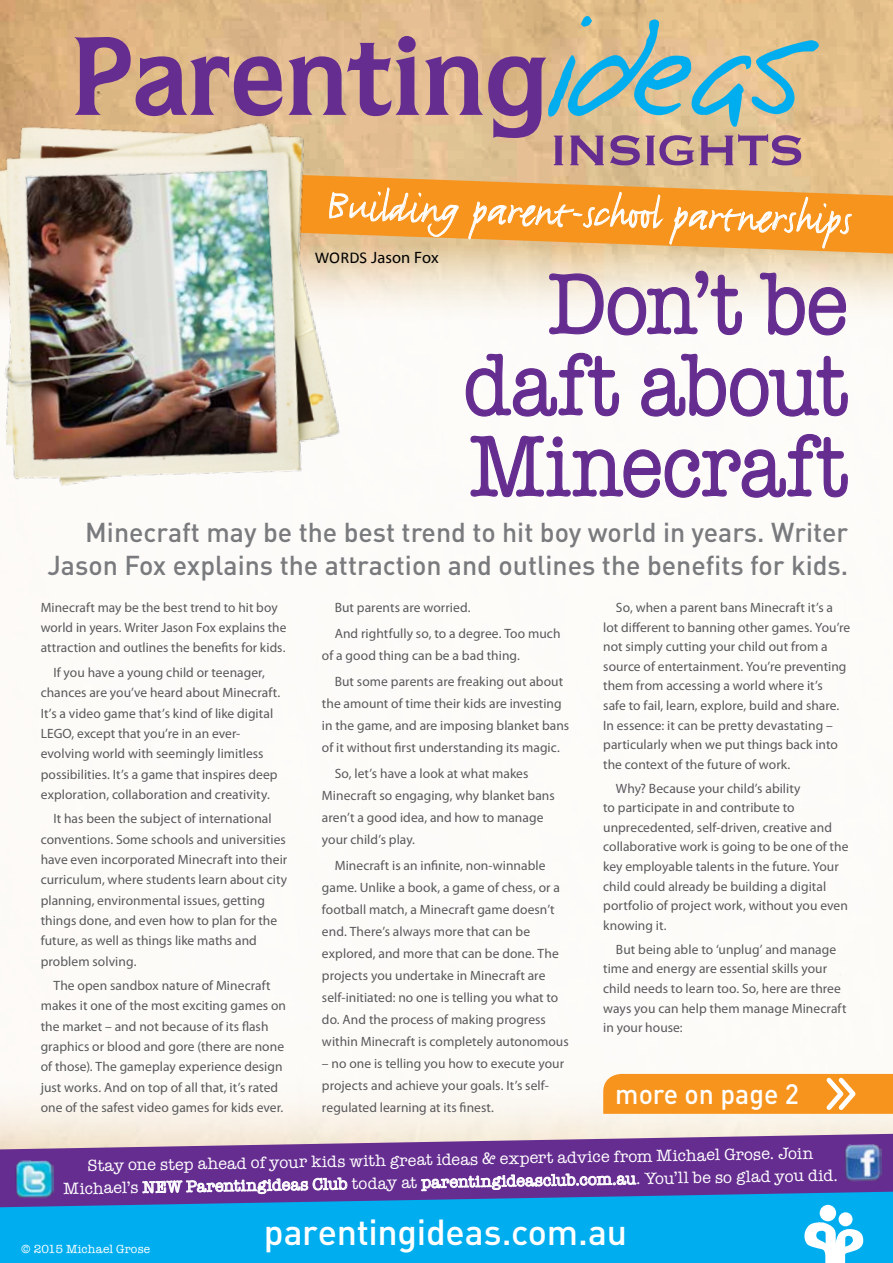
<style>
.page{position:relative;width:893px;height:1263px;background:#fff}
.page>*{position:absolute;margin:0;border:0;box-sizing:border-box;transform-origin:0 0}
.t1{font:88.5px/81.2px "American Typewriter";letter-spacing:-.01em;color:#662d91;text-align:justify;scale:.9 1}
.t2{font:56.4px "Copperplate";letter-spacing:-.05em;color:#662d91}
.t3{font:46.5px "Justlefthand";color:#fff}
.t4{font:500 35.7px "DIN";letter-spacing:-.01em;color:#fff}
.t5{font:500 27.75px "DIN";color:#fff;scale:.96 1}
.t6{font:500 27px/33px "DIN";color:#797a7d;text-align:right}
.t7{font:16.5px/22.5px "American Typewriter";color:#fff;text-align:center}
.t8{font:16.5px "Myriad Pro";color:#000}
.t9{font:13.5px/20.2px "Myriad Pro";letter-spacing:.005em;color:#58595b}
.t10{font:12px "American Typewriter";letter-spacing:.015em;color:#fff}
.s1{font-family:"Calibri"}
</style>
<div class="page">
<img style="left:0;top:0;width:893px;height:316px">
<svg style="left:74px;top:37px;width:208px;height:72px;background:#ac7e8b"></svg>
<svg style="left:288px;top:16px;width:531px;height:122px;background:#b8a899"></svg>
<svg style="left:344px;top:173px;width:549px;height:80px;background:#e7b674"></svg>
<svg style="left:344px;top:179px;width:115px;height:58px;background:#f7a13a"></svg>
<svg style="left:468px;top:182px;width:384px;height:66px;background:#f4a342"></svg>
<svg style="left:0;top:1073px;width:893px;height:190px;background:#7d9ec5"></svg>
<svg style="left:548px;top:270px;width:195px;height:66px"></svg>
<svg style="left:759px;top:272px;width:88px;height:64px"></svg>
<svg style="left:465px;top:352px;width:155px;height:65px"></svg>
<svg style="left:641px;top:353px;width:207px;height:64px"></svg>
<svg style="left:470px;top:433px;width:378px;height:65px"></svg>
<img style="left:0;top:109px;width:344px;height:377px">
<h2 class="t2" style="left:549px;top:113px;width:258px">INSIGHTS</h2>
<h3 class="t3" style="left:328px;top:177px;width:526px;rotate:2deg">Building parent-school partnerships</h3>
<p class="t8" style="left:315px;top:248px;width:126px"><span class="s1">WORDS</span> Jason Fox</p>
<h1 class="t1" style="left:463px;top:260px;width:429px;text-indent:85px">Don’t be daft about Minecraft</h1>
<h3 class="t6" style="left:47px;top:515px;width:802px">Minecraft may be the best trend to hit boy world in years. Writer<br>Jason Fox explains the attraction and outlines the benefits for kids.</h3>
<p class="t9" style="left:41px;top:597px;width:247px">Minecraft may be the best trend to hit boy world in years. Writer Jason Fox explains the attraction and outlines the benefits for kids.</p>
<p class="t9" style="left:41px;top:663px;width:241px;text-indent:13px">If you have a young child or teenager, chances are you’ve heard about Minecraft.<br>It’s a video game that’s kind of like digital LEGO, except that you’re in an ever&shy;evolving world with seemingly limitless possibilities. It’s a game that inspires deep exploration, collaboration and creativity.</p>
<p class="t9" style="left:41px;top:809px;width:248px;text-indent:13px">It has been the subject of international conventions. Some schools and universities have even incorporated Minecraft into their curriculum, where students learn about city planning, environmental issues, getting things done, and even how to plan for the future, as well as things like maths and problem solving.</p>
<p class="t9" style="left:41px;top:976px;width:247px;text-indent:13px">The open sandbox nature of Minecraft makes it one of the most exciting games on the market – and not because of its flash graphics or blood and gore (there are none of those). The gameplay experience design just works. And on top of all that, it’s rated one of the safest video games for kids ever.</p>
<p class="t9" style="left:335px;top:594px;width:227px;line-height:26.2px">But parents are worried.<br>And rightfully so, to a degree. Too much</p>
<p class="t9" style="left:335px;top:643px;width:230px;line-height:26.2px;text-indent:-13px">of a good thing can be a bad thing.<br>But some parents are freaking out about</p>
<p class="t9" style="left:322px;top:693px;width:249px;line-height:21.9px">the amount of time their kids are investing in the game, and are imposing blanket bans of it without first understanding its magic.</p>
<p class="t9" style="left:322px;top:763px;width:234px;line-height:21.9px;text-indent:13px">So, let’s have a look at what makes<br>Minecraft so engaging, why blanket bans aren’t a good idea, and how to manage your child’s play.</p>
<p class="t9" style="left:322px;top:855px;width:248px;line-height:21.9px;text-indent:13px">Minecraft is an infinite, non-winnable game. Unlike a book, a game of chess, or a football match, a Minecraft game doesn’t end. There’s always more that can be explored, and more that can be done. The projects you undertake in Minecraft are self-initiated: no one is telling you what to do. And the process of making progress within Minecraft is completely autonomous</p>
<p class="t9" style="left:322px;top:1053px;width:244px;line-height:21.9px">– no one is telling you how to execute your projects and achieve your goals. It’s self&shy;regulated learning at its finest.</p>
<p class="t9" style="left:603px;top:598px;width:249px;line-height:19.6px;text-indent:13px">So, when a parent bans Minecraft it’s a lot different to banning other games. You’re not simply cutting your child out from a source of entertainment. You’re preventing them from accessing a world where it’s<br>safe to fail, learn, explore, build and share.<br>In essence: it can be pretty devastating – particularly when we put things back into the context of the future of work.</p>
<p class="t9" style="left:603px;top:778px;width:247px;line-height:19.6px;text-indent:13px">Why? Because your child’s ability<br>to participate in and contribute to unprecedented, self-driven, creative and collaborative work is going to be one of the key employable talents in the future. Your child could already be building a digital portfolio of project work, without you even knowing it.</p>
<p class="t9" style="left:603px;top:940px;width:245px;line-height:19.6px;text-indent:13px">But being able to ‘unplug’ and manage time and energy are essential skills your child needs to learn too. So, here are three ways you can help them manage Minecraft in your house:</p>
<h3 class="t5" style="left:615px;top:1076px;width:193px">more on page 2</h3>
<p class="t7" style="left:63px;top:1154px;width:776px;rotate:-1deg">Stay one step ahead of your kids with great ideas &amp; expert advice from Michael Grose. Join<br>Michael’s NEW Parentingideas Club today at parentingideasclub.com.au. You’ll be so glad you did.</p>
<p class="t10" style="left:21px;top:1239px;width:130px">© 2015 Michael Grose</p>
<h3 class="t4" style="left:264px;top:1209px;width:365px">parentingideas.com.au</h3>
</div>
